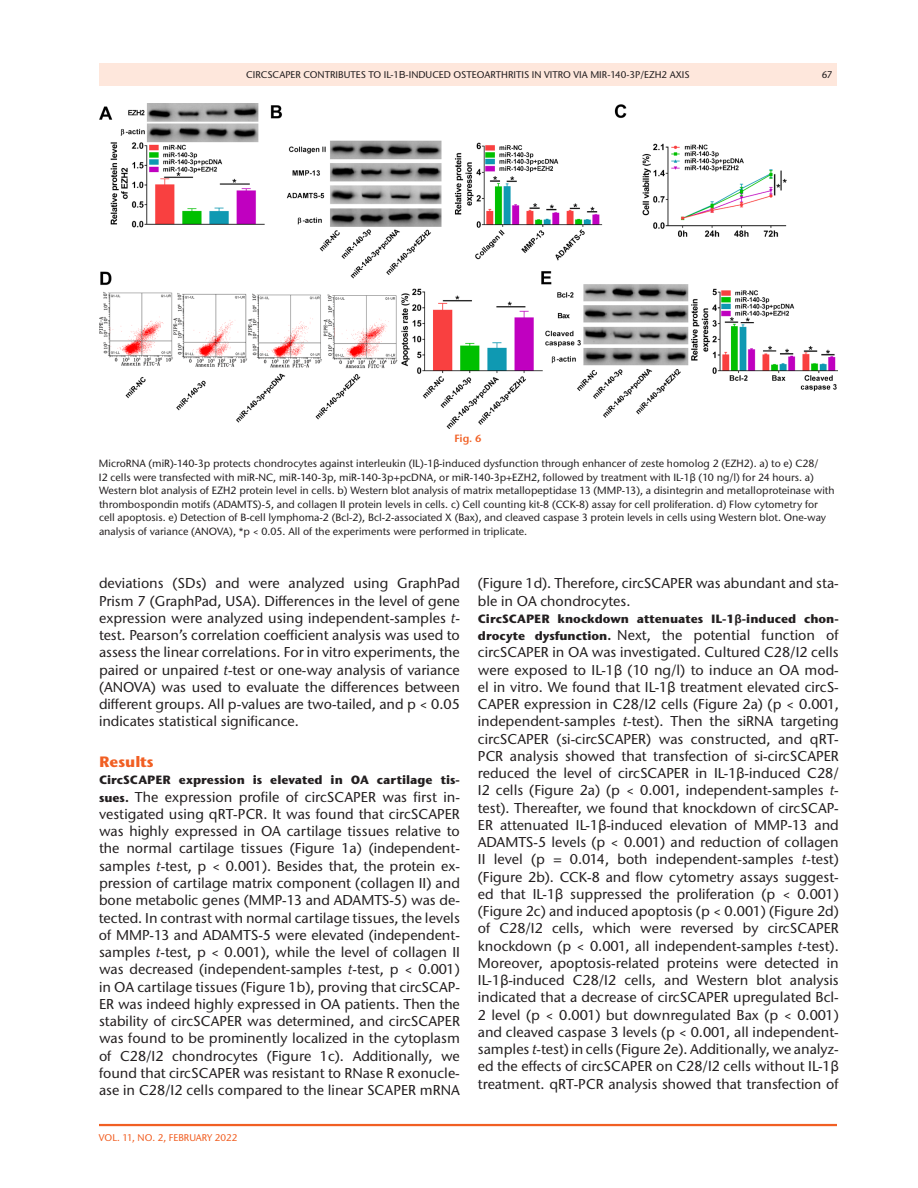
<style>
.page{position:relative;width:918px;height:1188px;background:#fff}
.page>*{position:absolute;margin:0;border:0;box-sizing:border-box;transform-origin:0 0}
.t1{font:700 15px "Stone Sans ITC Pro";color:#f15f23}
.t2{font:500 14.25px/17.2px "Stone Sans ITC Pro";color:#231f20;text-align:justify}
.t3{font:700 12px "Stone Sans ITC Pro";color:#231f20}
.t4{font:500 10.5px/13.5px "Stone Sans ITC Pro";color:#231f20}
.t5{font:600 10.5px "Stone Sans ITC Pro";color:#f15f23}
.t6{font:500 9.75px "Stone Sans ITC Pro";color:#231f20}
.t7{font:500 9.75px "Stone Sans ITC Pro";color:#f15f23}
.s1{font-family:"Arial Unicode MS";font-weight:400}
.s2{font-style:italic}
.s3{font-weight:700;font-size:12px}
.s4{font-family:"Arial Unicode MS"}
</style>
<div class="page">
<hr style="left:99px;top:1124px;width:738px;height:2px;background:#f15f23">
<div style="left:99px;top:63px;width:738px;height:23px;background:#fee7dc"></div>
<img style="left:99px;top:104px;width:738px;height:324px">
<p class="t6" style="left:246px;top:68px;width:445px">CIRCSCAPER CONTRIBUTES TO IL-1<span class="s1">Β</span>-INDUCED OSTEOARTHRITIS IN VITRO VIA MIR-140-3P/EZH2 AXIS</p>
<p class="t6" style="left:822px;top:68px;width:12px">67</p>
<p class="t5" style="left:454px;top:431px;width:29px">Fig. 6</p>
<p class="t4" style="left:99px;top:457px;width:737px">MicroRNA (miR)-140-3p protects chondrocytes against interleukin (IL)-1<span class="s1">β</span>-induced dysfunction through enhancer of zeste homolog 2 (EZH2). a) to e) C28/<br>I2 cells were transfected with miR-NC, miR-140-3p, miR-140-3p+pcDNA, or miR-140-3p+EZH2, followed by treatment with IL-1<span class="s1">β</span> (10 ng/l) for 24 hours. a)<br>Western blot analysis of EZH2 protein level in cells. b) Western blot analysis of matrix metallopeptidase 13 (MMP-13), a disintegrin and metalloproteinase with thrombospondin motifs (ADAMTS)-5, and collagen II protein levels in cells. c) Cell counting kit-8 (CCK-8) assay for cell proliferation. d) Flow cytometry for cell apoptosis. e) Detection of B-cell lymphoma-2 (Bcl-2), Bcl-2-associated X (Bax), and cleaved caspase 3 protein levels in cells using Western blot. One-way analysis of variance (ANOVA), *p &lt; 0.05. All of the experiments were performed in triplicate.</p>
<p class="t2" style="left:99px;top:575px;width:362px">deviations (SDs) and were analyzed using GraphPad Prism 7 (GraphPad, USA). Differences in the level of gene expression were analyzed using independent-samples <span class="s2">t&shy;</span>test. Pearson’s correlation coefficient analysis was used to assess the linear correlations. For in vitro experiments, the paired or unpaired <span class="s2">t</span>-test or one-way analysis of variance (ANOVA) was used to evaluate the differences between different groups. All p-values are two-tailed, and p &lt; 0.05 indicates statistical significance.</p>
<p class="t1" style="left:99px;top:752px;width:56px">Results</p>
<p class="t3" style="left:99px;top:772px;width:362px">CircSCAPER expression is elevated in OA cartilage tis-</p>
<p class="t2" style="left:99px;top:788px;width:362px"><span class="s3">sues.</span> The expression profile of circSCAPER was first in&shy;vestigated using qRT-PCR. It was found that circSCAPER was highly expressed in OA cartilage tissues relative to the normal cartilage tissues (Figure 1a) (independent&shy;samples <span class="s2">t</span>-test, p &lt; 0.001). Besides that, the protein ex&shy;pression of cartilage matrix component (collagen II) and bone metabolic genes (MMP-13 and ADAMTS-5) was de&shy;tected. In contrast with normal cartilage tissues, the levels of MMP-13 and ADAMTS-5 were elevated (independent&shy;samples <span class="s2">t</span>-test, p &lt; 0.001), while the level of collagen II was decreased (independent-samples <span class="s2">t</span>-test, p &lt; 0.001) in OA cartilage tissues (Figure 1b), proving that circSCAP-ER was indeed highly expressed in OA patients. Then the stability of circSCAPER was determined, and circSCAPER was found to be prominently localized in the cytoplasm of C28/I2 chondrocytes (Figure 1c). Additionally, we found that circSCAPER was resistant to RNase R exonucle&shy;ase in C28/I2 cells compared to the linear SCAPER mRNA</p>
<p class="t7" style="left:99px;top:1132px;width:140px">VOL. 11, NO. 2, FEBRUARY 2022</p>
<p class="t2" style="left:478px;top:575px;width:362px">(Figure 1d). Therefore, circSCAPER was abundant and sta&shy;ble in OA chondrocytes.</p>
<p class="t3" style="left:478px;top:611px;width:362px">CircSCAPER knockdown attenuates IL-1<span class="s4">β</span>-induced chon-</p>
<p class="t2" style="left:478px;top:626px;width:362px"><span class="s3">drocyte dysfunction.</span> Next, the potential function of circSCAPER in OA was investigated. Cultured C28/I2 cells were exposed to IL-1<span class="s1">β</span> (10 ng/l) to induce an OA mod&shy;el in vitro. We found that IL-1<span class="s1">β</span> treatment elevated circS-CAPER expression in C28/I2 cells (Figure 2a) (p &lt; 0.001, independent-samples <span class="s2">t</span>-test). Then the siRNA targeting circSCAPER (si-circSCAPER) was constructed, and qRT-PCR analysis showed that transfection of si-circSCAPER reduced the level of circSCAPER in IL-1<span class="s1">β</span>-induced C28/ I2 cells (Figure 2a) (p &lt; 0.001, independent-samples <span class="s2">t&shy;</span>test). Thereafter, we found that knockdown of circSCAP-ER attenuated IL-1<span class="s1">β</span>-induced elevation of MMP-13 and ADAMTS-5 levels (p &lt; 0.001) and reduction of collagen II level (p = 0.014, both independent-samples <span class="s2">t</span>-test) (Figure 2b). CCK-8 and flow cytometry assays suggest&shy;ed that IL-1<span class="s1">β</span> suppressed the proliferation (p &lt; 0.001) (Figure 2c) and induced apoptosis (p &lt; 0.001) (Figure 2d) of C28/I2 cells, which were reversed by circSCAPER knockdown (p &lt; 0.001, all independent-samples <span class="s2">t</span>-test).<br>Moreover, apoptosis-related proteins were detected in IL-1<span class="s1">β</span>-induced C28/I2 cells, and Western blot analysis indicated that a decrease of circSCAPER upregulated Bcl-2 level (p &lt; 0.001) but downregulated Bax (p &lt; 0.001) and cleaved caspase 3 levels (p &lt; 0.001, all independent&shy;samples <span class="s2">t</span>-test) in cells (Figure 2e). Additionally, we analyz&shy;ed the effects of circSCAPER on C28/I2 cells without IL-1<span class="s1">β </span>treatment. qRT-PCR analysis showed that transfection of</p>
</div>
